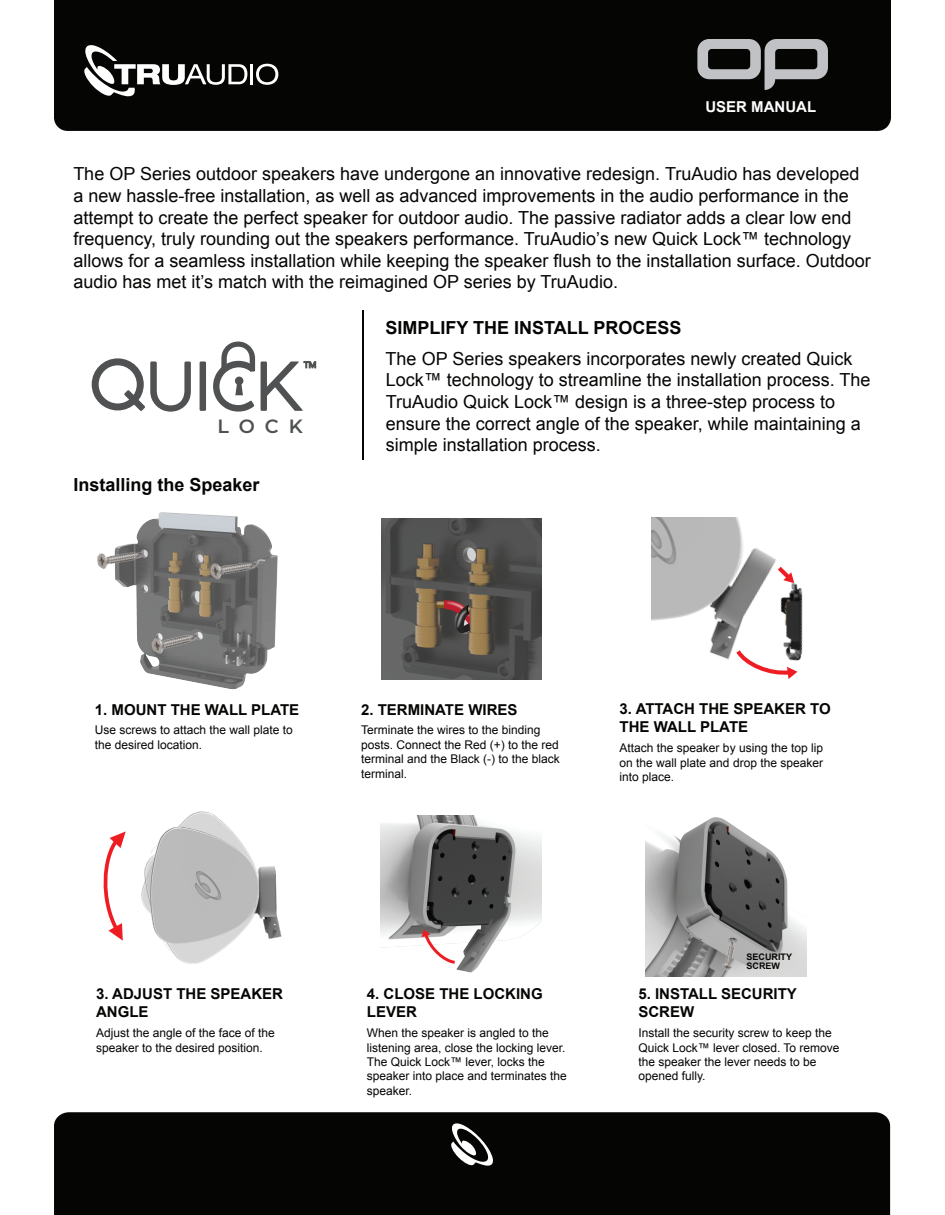
<style>
.page{position:relative;width:945px;height:1215px;background:#fff}
.page>*{position:absolute;margin:0;border:0;box-sizing:border-box;transform-origin:0 0}
.t1{font:600 19.2px "Montserrat";color:#4f5152}
.t2{font:18px/21.6px "Arial";color:#050504}
.t3{font:700 18px "Arial";color:#050504}
.t4{font:700 15px/18px "Arial";color:#050504}
.t5{font:700 15px "Arial";color:#fff}
.t6{font:12px/14.4px "Arial";color:#050504}
.t7{font:700 9px/8.4px "Arial";color:#050504}
</style>
<div class="page">
<div style="left:54px;top:0;width:837px;height:131px;background:#050504"></div>
<hr style="left:250px;top:64px;width:3px;height:20px;background:#fff">
<svg style="left:256px;top:64px;width:22px;height:21px"></svg>
<svg style="left:83px;top:45px;width:164px;height:52px"></svg>
<div style="left:54px;top:1112px;width:836px;height:103px;background:#050504"></div>
<svg style="left:450px;top:1123px;width:43px;height:44px"></svg>
<hr style="left:362px;top:310px;width:1px;height:150px;background:#050504">
<svg style="left:200px;top:361px;width:6px;height:50px"></svg>
<svg style="left:92px;top:358px;width:99px;height:54px"></svg>
<svg style="left:213px;top:342px;width:42px;height:70px"></svg>
<svg style="left:261px;top:361px;width:56px;height:50px"></svg>
<svg style="left:697px;top:39px;width:131px;height:51px;background:#616263"></svg>
<img style="left:120px;top:512px;width:158px;height:178px">
<img style="left:381px;top:519px;width:160px;height:160px">
<img style="left:393px;top:548px;width:130px;height:122px">
<img style="left:403px;top:556px;width:118px;height:123px">
<svg style="left:444px;top:600px;width:27px;height:33px"></svg>
<img style="left:149px;top:617px;width:51px;height:50px">
<img style="left:207px;top:543px;width:52px;height:51px">
<img style="left:97px;top:532px;width:48px;height:52px">
<img style="left:783px;top:583px;width:20px;height:78px">
<img style="left:652px;top:517px;width:131px;height:143px">
<svg style="left:773px;top:562px;width:22px;height:22px"></svg>
<svg style="left:733px;top:646px;width:64px;height:32px"></svg>
<img style="left:380px;top:816px;width:161px;height:157px">
<svg style="left:422px;top:929px;width:36px;height:37px"></svg>
<img style="left:646px;top:817px;width:161px;height:160px">
<img style="left:712px;top:938px;width:34px;height:34px">
<img style="left:141px;top:811px;width:141px;height:153px">
<svg style="left:103px;top:831px;width:23px;height:110px"></svg>
<p class="t5" style="left:705px;top:97px;width:112px">USER MANUAL</p>
<p class="t2" style="left:73px;top:164px;width:799px">The OP Series outdoor speakers have undergone an innovative redesign. TruAudio has developed a new hassle-free installation, as well as advanced improvements in the audio performance in the attempt to create the perfect speaker for outdoor audio. The passive radiator adds a clear low end frequency, truly rounding out the speakers performance. TruAudio’s new Quick Lock™ technology allows for a seamless installation while keeping the speaker flush to the installation surface. Outdoor audio has met it’s match with the reimagined OP series by TruAudio.</p>
<p class="t3" style="left:386px;top:315px;width:298px">SIMPLIFY THE INSTALL PROCESS</p>
<p class="t2" style="left:386px;top:348px;width:486px">The OP Series speakers incorporates newly created Quick Lock™ technology to streamline the installation process. The TruAudio Quick Lock™ design is a three-step process to ensure the correct angle of the speaker, while maintaining a simple installation process.</p>
<p class="t3" style="left:73px;top:473px;width:188px">Installing the Speaker</p>
<p class="t1" style="left:218px;top:413px;width:87px">LOCK</p>
<p class="t4" style="left:95px;top:701px;width:206px">1. MOUNT THE WALL PLATE</p>
<p class="t6" style="left:95px;top:723px;width:200px">Use screws to attach the wall plate to the desired location.</p>
<p class="t4" style="left:361px;top:701px;width:158px">2. TERMINATE WIRES</p>
<p class="t6" style="left:361px;top:723px;width:200px">Terminate the wires to the binding posts. Connect the Red (+) to the red terminal and the Black (-) to the black terminal.</p>
<p class="t4" style="left:620px;top:701px;width:213px">3. ATTACH THE SPEAKER TO<br>THE WALL PLATE</p>
<p class="t6" style="left:620px;top:741px;width:205px;text-align:justify">Attach the speaker by using the top lip on the wall plate and drop the speaker into place.</p>
<p class="t4" style="left:96px;top:986px;width:188px">3. ADJUST THE SPEAKER<br>ANGLE</p>
<p class="t6" style="left:96px;top:1026px;width:180px">Adjust the angle of the face of the speaker to the desired position.</p>
<p class="t4" style="left:367px;top:986px;width:177px">4. CLOSE THE LOCKING<br>LEVER</p>
<p class="t6" style="left:367px;top:1026px;width:202px">When the speaker is angled to the listening area, close the locking lever.<br>The Quick Lock™ lever, locks the speaker into place and terminates the speaker.</p>
<p class="t7" style="left:747px;top:953px;width:47px">SECURITY<br>SCREW</p>
<p class="t4" style="left:638px;top:986px;width:160px">5. INSTALL SECURITY<br>SCREW</p>
<p class="t6" style="left:638px;top:1026px;width:203px">Install the security screw to keep the<br>Quick Lock™ lever closed. To remove the speaker the lever needs to be opened fully.</p>
</div>
